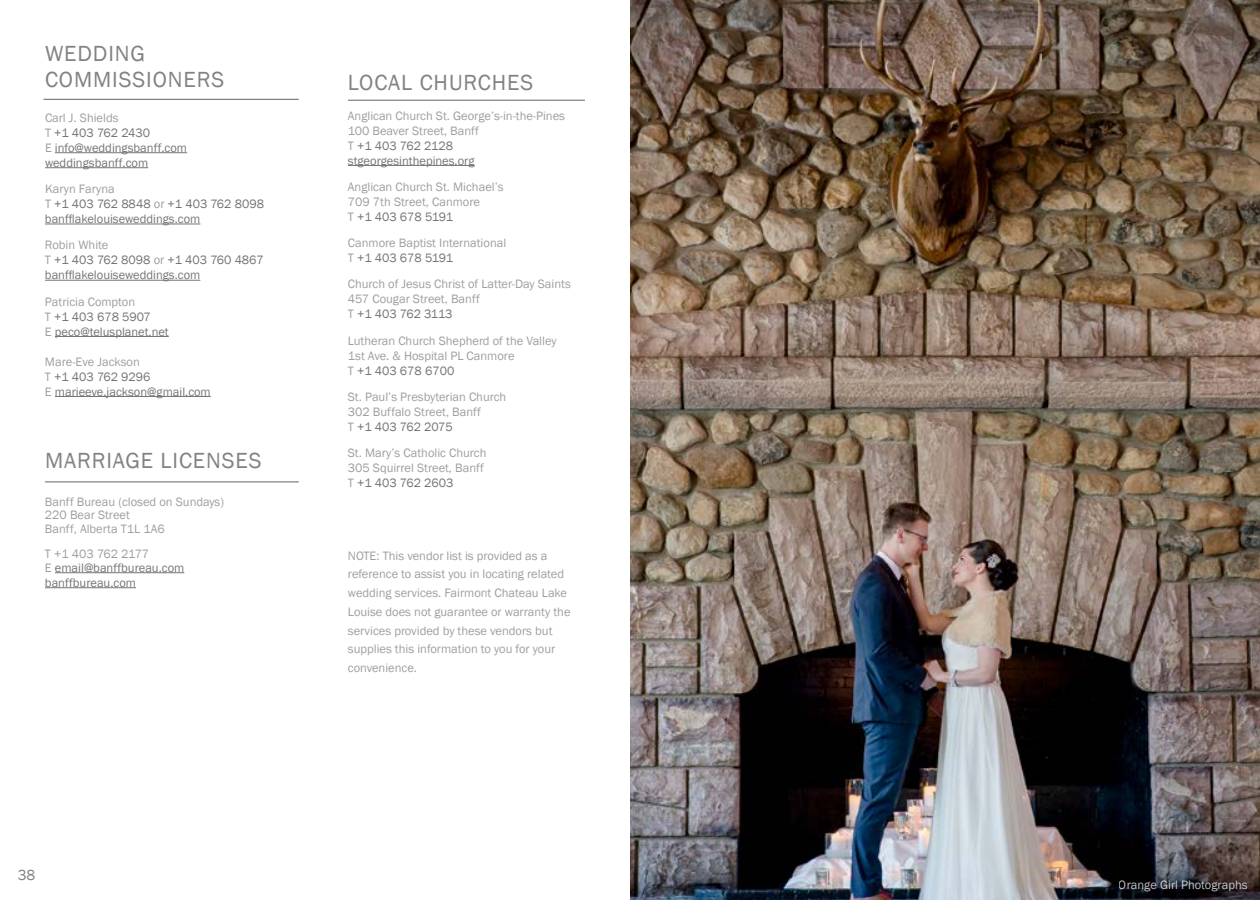
<style>
.page{position:relative;width:1260px;height:900px;background:#fff}
.page>*{position:absolute;margin:0;border:0;box-sizing:border-box;transform-origin:0 0}
.t1{font:22.5px/26.2px "Franklin Gothic";letter-spacing:.04em;color:#808285}
.t2{font:15px "Franklin Gothic";color:#818285}
.t3{font:12.5px/15px "Franklin Gothic";color:#9d9fa2}
.t4{font:12.5px/15px "Franklin Gothic";color:#737576}
.t5{font:12.5px/13.8px "Franklin Gothic";color:#727476}
.t6{font:12.5px "Franklin Gothic";color:#fff}
.s1{color:#9d9fa2}
.s2{color:#737576}
</style>
<div class="page">
<hr style="left:55px;top:152px;width:132px;height:1px;background:#737576">
<hr style="left:45px;top:167px;width:103px;height:1px;background:#737576">
<hr style="left:45px;top:224px;width:155px;height:1px;background:#737576">
<hr style="left:45px;top:280px;width:155px;height:1px;background:#737576">
<hr style="left:55px;top:336px;width:114px;height:1px;background:#737576">
<hr style="left:55px;top:396px;width:156px;height:1px;background:#737576">
<hr style="left:55px;top:572px;width:129px;height:1px;background:#727476">
<hr style="left:45px;top:587px;width:91px;height:1px;background:#727476">
<hr style="left:348px;top:165px;width:126px;height:1px;background:#737576">
<hr style="left:43px;top:99px;width:256px;height:1px;background:#000">
<hr style="left:45px;top:481px;width:254px;height:1px;background:#000">
<hr style="left:348px;top:100px;width:237px;height:1px;background:#000">
<img style="left:630px;top:0;width:630px;height:900px">
<h1 class="t1" style="left:45px;top:41px;width:181px">WEDDING<br>COMMISSIONERS</h1>
<p class="t4" style="left:45px;top:110px;width:144px"><span class="s1">Carl J. Shields<br>T</span> +1 403 762 2430<br><span class="s1">E</span> info@weddingsbanff.com weddingsbanff.com</p>
<p class="t4" style="left:45px;top:182px;width:221px"><span class="s1">Karyn Faryna<br>T</span> +1 403 762 8848 <span class="s1">or</span> +1 403 762 8098 banfflakelouiseweddings.com</p>
<p class="t4" style="left:45px;top:238px;width:220px"><span class="s1">Robin White<br>T</span> +1 403 762 8098 <span class="s1">or</span> +1 403 760 4867 banfflakelouiseweddings.com</p>
<p class="t4" style="left:45px;top:294px;width:125px"><span class="s1">Patricia Compton<br>T</span> +1 403 678 5907<br><span class="s1">E</span> peco@telusplanet.net</p>
<p class="t4" style="left:45px;top:354px;width:167px"><span class="s1">Mare-Eve Jackson<br>T</span> +1 403 762 9296<br><span class="s1">E</span> marieeve.jackson@gmail.com</p>
<h1 class="t1" style="left:45px;top:448px;width:218px">MARRIAGE LICENSES</h1>
<p class="t3" style="left:45px;top:495px;width:181px;line-height:13.8px">Banff Bureau (closed on Sundays)<br>220 Bear Street<br>Banff, Alberta T1L 1A6</p>
<p class="t5" style="left:45px;top:547px;width:141px"><span class="s1">T +1 403 762 2177<br>E</span> email@banffbureau.com</p>
<p class="t5" style="left:45px;top:576px;width:93px">banffbureau.com</p>
<p class="t2" style="left:18px;top:866px;width:19px">38</p>
<h1 class="t1" style="left:348px;top:69px;width:187px">LOCAL CHURCHES</h1>
<p class="t3" style="left:348px;top:108px;width:219px">Anglican Church St. George’s-in-the-Pines<br>100 Beaver Street, Banff<br>T <span class="s2">+1 403 762 2128 stgeorgesinthepines.org</span></p>
<p class="t3" style="left:348px;top:179px;width:157px">Anglican Church St. Michael’s<br>709 7th Street, Canmore<br>T <span class="s2">+1 403 678 5191</span></p>
<p class="t3" style="left:348px;top:236px;width:160px">Canmore Baptist International<br>T <span class="s2">+1 403 678 5191</span></p>
<p class="t3" style="left:348px;top:277px;width:224px">Church of Jesus Christ of Latter-Day Saints<br>457 Cougar Street, Banff<br>T <span class="s2">+1 403 762 3113</span></p>
<p class="t3" style="left:348px;top:333px;width:210px">Lutheran Church Shepherd of the Valley<br>1st Ave. &amp; Hospital PL Canmore<br>T <span class="s2">+1 403 678 6700</span></p>
<p class="t3" style="left:348px;top:389px;width:160px">St. Paul’s Presbyterian Church<br>302 Buffalo Street, Banff<br>T <span class="s2">+1 403 762 2075</span></p>
<p class="t3" style="left:348px;top:446px;width:140px">St. Mary’s Catholic Church<br>305 Squirrel Street, Banff<br>T <span class="s2">+1 403 762 2603</span></p>
<p class="t3" style="left:348px;top:546px;width:224px;line-height:18.8px">NOTE: This vendor list is provided as a reference to assist you in locating related wedding services. Fairmont Chateau Lake Louise does not guarantee or warranty the services provided by these vendors but supplies this information to you for your convenience.</p>
<p class="t6" style="left:1119px;top:877px;width:130px">Orange Girl Photographs</p>
</div>
